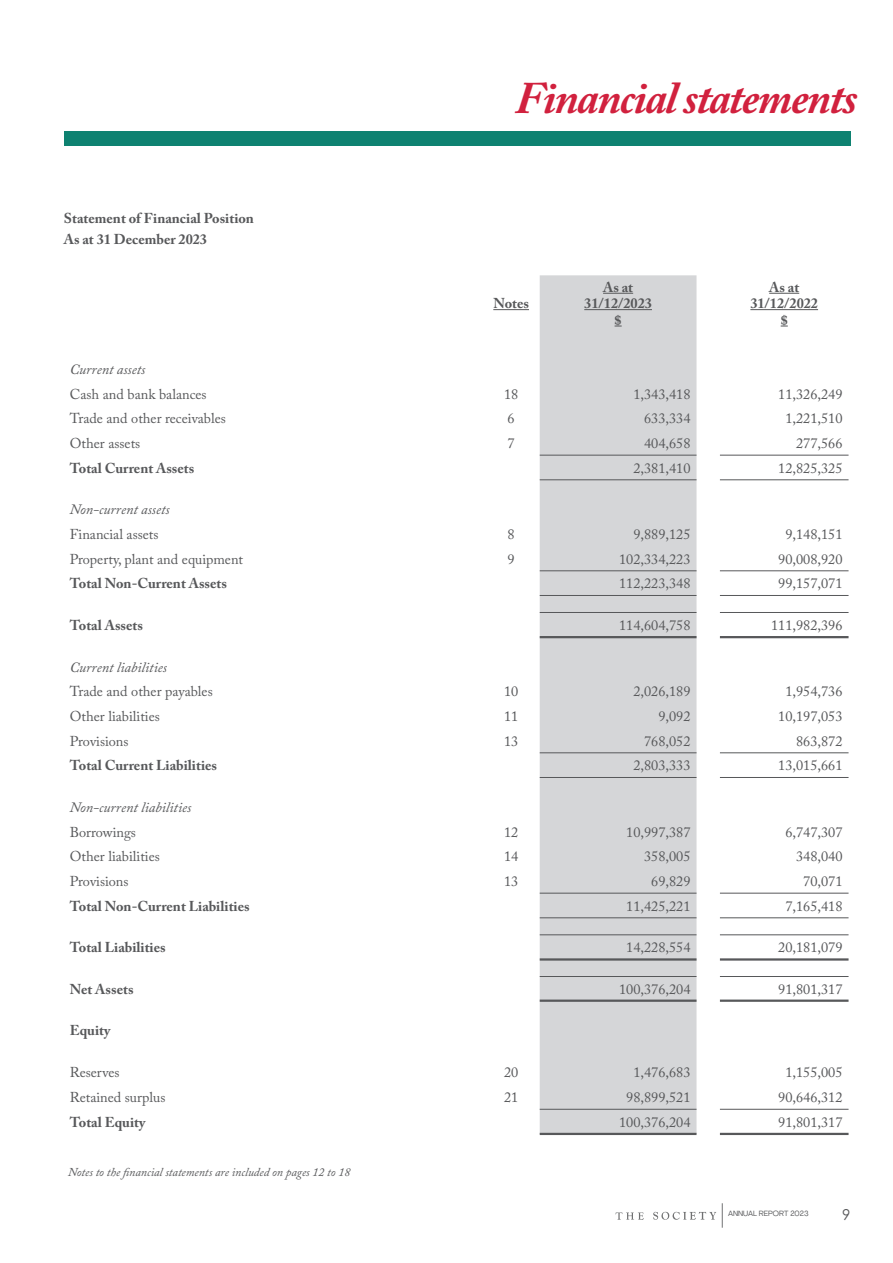
<style>
.page{position:relative;width:893px;height:1263px;background:#fff}
.page>*{position:absolute;margin:0;border:0;box-sizing:border-box;transform-origin:0 0}
.t1{font:italic 700 45px "Adobe Caslon Pro";letter-spacing:-.03em;color:#d1213e}
.t2{font:15px "Century Gothic Pro";color:#57585a}
._9_5_numbers{font:14.25px "Adobe Caslon Pro";color:#57585a}
.t3{font:700 14.25px "Adobe Caslon Pro";color:#57585a}
._9_5_text{font:14.25px "Adobe Caslon Pro";color:#57585a}
.t4{font:italic 14.25px "Adobe Caslon Pro";color:#57585a}
.t5{font:italic 12px "Adobe Caslon Pro";color:#57585a}
.t6{font:7.5px "Agrandir Variable";color:#57585a}
</style>
<div class="page">
<svg style="left:653px;top:1212px;width:63px;height:8px"></svg>
<svg style="left:615px;top:1212px;width:29px;height:8px"></svg>
<svg style="left:722px;top:1203px;width:1px;height:25px"></svg>
<div style="left:64px;top:131px;width:786px;height:15px;background:#0e8271"></div>
<div style="left:540px;top:275px;width:156px;height:858px;background:#d5d6d8"></div>
<hr style="left:540px;top:455px;width:156px;height:1px;background:#57585a">
<hr style="left:720px;top:455px;width:128px;height:1px;background:#57585a">
<hr style="left:540px;top:479px;width:156px;height:1px;background:#57585a">
<hr style="left:720px;top:479px;width:128px;height:1px;background:#57585a">
<hr style="left:540px;top:570px;width:156px;height:1px;background:#57585a">
<hr style="left:720px;top:570px;width:128px;height:1px;background:#57585a">
<hr style="left:540px;top:595px;width:156px;height:1px;background:#57585a">
<hr style="left:720px;top:595px;width:128px;height:1px;background:#57585a">
<hr style="left:540px;top:612px;width:156px;height:1px;background:#57585a">
<hr style="left:720px;top:612px;width:128px;height:1px;background:#57585a">
<hr style="left:540px;top:752px;width:156px;height:1px;background:#57585a">
<hr style="left:720px;top:752px;width:128px;height:1px;background:#57585a">
<hr style="left:540px;top:777px;width:156px;height:1px;background:#57585a">
<hr style="left:720px;top:777px;width:128px;height:1px;background:#57585a">
<hr style="left:540px;top:893px;width:156px;height:1px;background:#57585a">
<hr style="left:720px;top:893px;width:128px;height:1px;background:#57585a">
<hr style="left:540px;top:917px;width:156px;height:1px;background:#57585a">
<hr style="left:720px;top:917px;width:128px;height:1px;background:#57585a">
<hr style="left:540px;top:934px;width:156px;height:1px;background:#57585a">
<hr style="left:720px;top:934px;width:128px;height:1px;background:#57585a">
<hr style="left:540px;top:976px;width:156px;height:1px;background:#57585a">
<hr style="left:720px;top:976px;width:128px;height:1px;background:#57585a">
<hr style="left:540px;top:1109px;width:156px;height:1px;background:#57585a">
<hr style="left:720px;top:1109px;width:128px;height:1px;background:#57585a">
<hr style="left:540px;top:636px;width:156px;height:2px;background:#57585a">
<hr style="left:720px;top:636px;width:128px;height:2px;background:#57585a">
<hr style="left:540px;top:958px;width:156px;height:2px;background:#57585a">
<hr style="left:720px;top:958px;width:128px;height:2px;background:#57585a">
<hr style="left:540px;top:999px;width:156px;height:3px;background:#57585a">
<hr style="left:720px;top:999px;width:128px;height:3px;background:#57585a">
<hr style="left:540px;top:1133px;width:156px;height:2px;background:#57585a">
<hr style="left:720px;top:1133px;width:128px;height:2px;background:#57585a">
<hr style="left:493px;top:309px;width:36px;height:1px;background:#57585a">
<hr style="left:603px;top:293px;width:30px;height:1px;background:#57585a">
<hr style="left:584px;top:309px;width:68px;height:1px;background:#57585a">
<hr style="left:769px;top:293px;width:30px;height:1px;background:#57585a">
<hr style="left:750px;top:309px;width:68px;height:1px;background:#57585a">
<p class="t3" style="left:64px;top:210px;width:192px">Statement of Financial Position</p>
<p class="t3" style="left:64px;top:231px;width:145px">As at 31 December 2023</p>
<p class="t1" style="left:515px;top:71px;width:344px">Financial statements</p>
<p class="t3" style="left:493px;top:295px;width:37px">Notes</p>
<p class="t3" style="left:603px;top:279px;width:32px">As at</p>
<p class="t3" style="left:584px;top:295px;width:69px">31/12/2023</p>
<p class="t3" style="left:615px;top:311px;width:9px">$</p>
<p class="t3" style="left:769px;top:279px;width:32px">As at</p>
<p class="t3" style="left:750px;top:295px;width:69px">31/12/2022</p>
<p class="t3" style="left:781px;top:311px;width:9px">$</p>
<p class="t4" style="left:70px;top:361px;width:77px">Current assets</p>
<p class="_9_5_text" style="left:70px;top:385px;width:138px">Cash and bank balances</p>
<p class="_9_5_numbers" style="left:504px;top:385px;width:16px">18</p>
<p class="_9_5_numbers" style="left:633px;top:385px;width:59px">1,343,418</p>
<p class="_9_5_numbers" style="left:778px;top:385px;width:66px">11,326,249</p>
<p class="_9_5_text" style="left:70px;top:410px;width:158px">Trade and other receivables</p>
<p class="_9_5_numbers" style="left:508px;top:410px;width:9px">6</p>
<p class="_9_5_numbers" style="left:644px;top:410px;width:48px">633,334</p>
<p class="_9_5_numbers" style="left:785px;top:410px;width:59px">1,221,510</p>
<p class="_9_5_text" style="left:70px;top:435px;width:72px">Other assets</p>
<p class="_9_5_numbers" style="left:508px;top:435px;width:9px">7</p>
<p class="_9_5_numbers" style="left:644px;top:435px;width:48px">404,658</p>
<p class="_9_5_numbers" style="left:796px;top:435px;width:48px">277,566</p>
<p class="t3" style="left:70px;top:459px;width:126px">Total Current Assets</p>
<p class="_9_5_numbers" style="left:633px;top:459px;width:59px">2,381,410</p>
<p class="_9_5_numbers" style="left:778px;top:459px;width:66px">12,825,325</p>
<p class="t4" style="left:70px;top:501px;width:101px">Non-current assets</p>
<p class="_9_5_text" style="left:70px;top:526px;width:90px">Financial assets</p>
<p class="_9_5_numbers" style="left:508px;top:526px;width:9px">8</p>
<p class="_9_5_numbers" style="left:633px;top:526px;width:59px">9,889,125</p>
<p class="_9_5_numbers" style="left:785px;top:526px;width:59px">9,148,151</p>
<p class="_9_5_text" style="left:70px;top:550px;width:175px">Property, plant and equipment</p>
<p class="_9_5_numbers" style="left:508px;top:550px;width:9px">9</p>
<p class="_9_5_numbers" style="left:619px;top:550px;width:73px">102,334,223</p>
<p class="_9_5_numbers" style="left:778px;top:550px;width:66px">90,008,920</p>
<p class="t3" style="left:70px;top:575px;width:159px">Total Non-Current Assets</p>
<p class="_9_5_numbers" style="left:619px;top:575px;width:73px">112,223,348</p>
<p class="_9_5_numbers" style="left:778px;top:575px;width:66px">99,157,071</p>
<p class="t3" style="left:70px;top:617px;width:75px">Total Assets</p>
<p class="_9_5_numbers" style="left:619px;top:617px;width:73px">114,604,758</p>
<p class="_9_5_numbers" style="left:771px;top:617px;width:73px">111,982,396</p>
<p class="t4" style="left:70px;top:658px;width:99px">Current liabilities</p>
<p class="_9_5_text" style="left:70px;top:683px;width:144px">Trade and other payables</p>
<p class="_9_5_numbers" style="left:504px;top:683px;width:16px">10</p>
<p class="_9_5_numbers" style="left:633px;top:683px;width:59px">2,026,189</p>
<p class="_9_5_numbers" style="left:785px;top:683px;width:59px">1,954,736</p>
<p class="_9_5_text" style="left:70px;top:708px;width:92px">Other liabilities</p>
<p class="_9_5_numbers" style="left:504px;top:708px;width:16px">11</p>
<p class="_9_5_numbers" style="left:658px;top:708px;width:34px">9,092</p>
<p class="_9_5_numbers" style="left:778px;top:708px;width:66px">10,197,053</p>
<p class="_9_5_text" style="left:70px;top:732px;width:60px">Provisions</p>
<p class="_9_5_numbers" style="left:504px;top:732px;width:16px">13</p>
<p class="_9_5_numbers" style="left:644px;top:732px;width:48px">768,052</p>
<p class="_9_5_numbers" style="left:796px;top:732px;width:48px">863,872</p>
<p class="t3" style="left:70px;top:757px;width:149px">Total Current Liabilities</p>
<p class="_9_5_numbers" style="left:633px;top:757px;width:59px">2,803,333</p>
<p class="_9_5_numbers" style="left:778px;top:757px;width:66px">13,015,661</p>
<p class="t4" style="left:70px;top:799px;width:123px">Non-current liabilities</p>
<p class="_9_5_text" style="left:70px;top:823px;width:68px">Borrowings</p>
<p class="_9_5_numbers" style="left:504px;top:823px;width:16px">12</p>
<p class="_9_5_numbers" style="left:626px;top:823px;width:66px">10,997,387</p>
<p class="_9_5_numbers" style="left:785px;top:823px;width:59px">6,747,307</p>
<p class="_9_5_text" style="left:70px;top:848px;width:92px">Other liabilities</p>
<p class="_9_5_numbers" style="left:504px;top:848px;width:16px">14</p>
<p class="_9_5_numbers" style="left:644px;top:848px;width:48px">358,005</p>
<p class="_9_5_numbers" style="left:796px;top:848px;width:48px">348,040</p>
<p class="_9_5_text" style="left:70px;top:873px;width:60px">Provisions</p>
<p class="_9_5_numbers" style="left:504px;top:873px;width:16px">13</p>
<p class="_9_5_numbers" style="left:651px;top:873px;width:41px">69,829</p>
<p class="_9_5_numbers" style="left:803px;top:873px;width:41px">70,071</p>
<p class="t3" style="left:70px;top:897px;width:181px">Total Non-Current Liabilities</p>
<p class="_9_5_numbers" style="left:626px;top:897px;width:66px">11,425,221</p>
<p class="_9_5_numbers" style="left:785px;top:897px;width:59px">7,165,418</p>
<p class="t3" style="left:70px;top:939px;width:97px">Total Liabilities</p>
<p class="_9_5_numbers" style="left:626px;top:939px;width:66px">14,228,554</p>
<p class="_9_5_numbers" style="left:778px;top:939px;width:66px">20,181,079</p>
<p class="t3" style="left:70px;top:980px;width:65px">Net Assets</p>
<p class="_9_5_numbers" style="left:619px;top:980px;width:73px">100,376,204</p>
<p class="_9_5_numbers" style="left:778px;top:980px;width:66px">91,801,317</p>
<p class="t3" style="left:70px;top:1022px;width:42px">Equity</p>
<p class="_9_5_text" style="left:70px;top:1064px;width:51px">Reserves</p>
<p class="_9_5_numbers" style="left:504px;top:1064px;width:16px">20</p>
<p class="_9_5_numbers" style="left:633px;top:1064px;width:59px">1,476,683</p>
<p class="_9_5_numbers" style="left:785px;top:1064px;width:59px">1,155,005</p>
<p class="_9_5_text" style="left:70px;top:1089px;width:97px">Retained surplus</p>
<p class="_9_5_numbers" style="left:504px;top:1089px;width:16px">21</p>
<p class="_9_5_numbers" style="left:626px;top:1089px;width:66px">98,899,521</p>
<p class="_9_5_numbers" style="left:778px;top:1089px;width:66px">90,646,312</p>
<p class="t3" style="left:70px;top:1113px;width:77px">Total Equity</p>
<p class="_9_5_numbers" style="left:619px;top:1113px;width:73px">100,376,204</p>
<p class="_9_5_numbers" style="left:778px;top:1113px;width:66px">91,801,317</p>
<p class="t5" style="left:68px;top:1164px;width:284px">Notes to the financial statements are included on pages 12 to 18</p>
<p class="t6" style="left:728px;top:1209px;width:82px">ANNUAL REPORT 2023</p>
<p class="t2" style="left:842px;top:1205px;width:10px">9</p>
</div>
